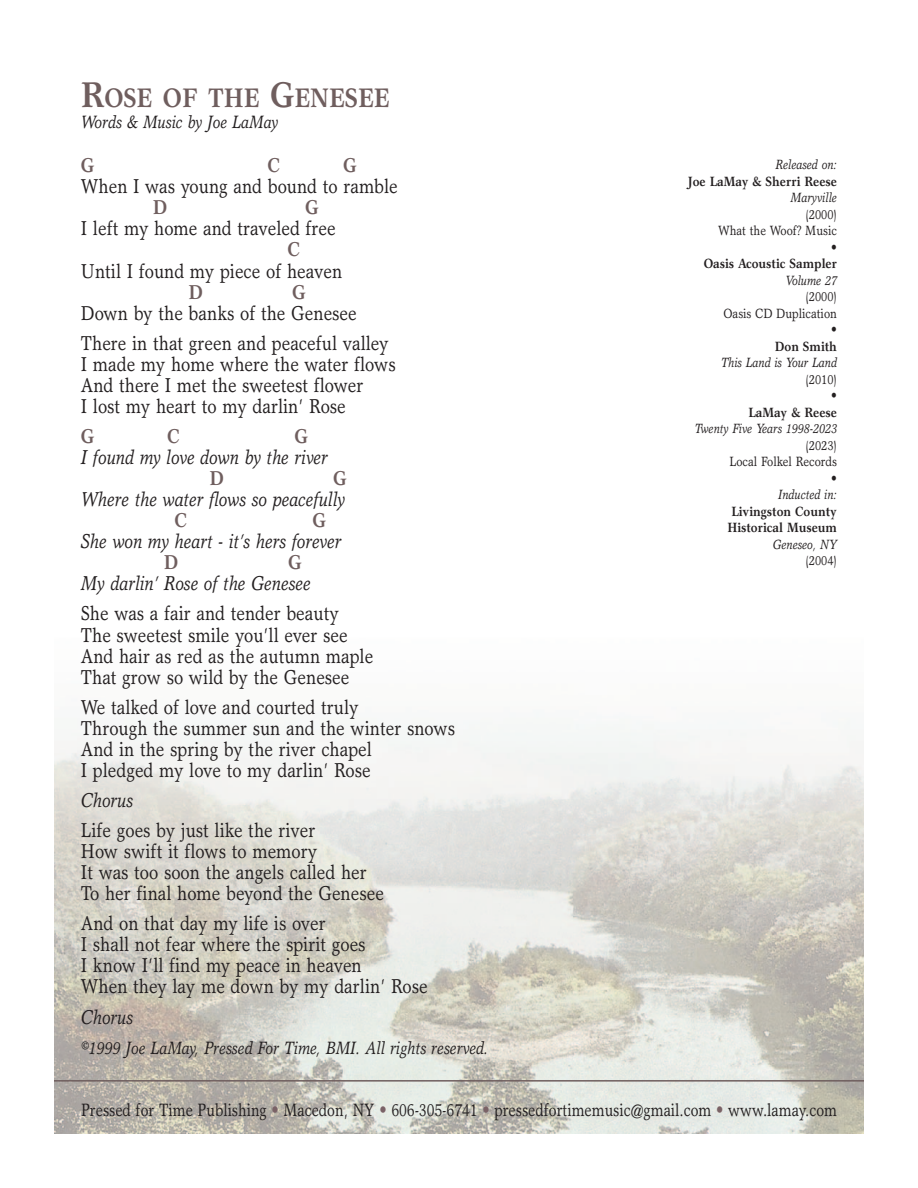
<style>
.page{position:relative;width:918px;height:1188px;background:#fff}
.page>*{position:absolute;margin:0;border:0;box-sizing:border-box;transform-origin:0 0}
.t1{font:700 27px "Garth Graphic";color:#6f5e5e;scale:.85 1}
.t2{font:20.25px/21px "Garth Graphic";color:#231f20;scale:.85 1}
.t3{font:italic 20.25px "Garth Graphic";color:#231f20;scale:.85 1}
.t4{font:700 20.25px "Garth Graphic";color:#6f5e5e;scale:.85 1}
.t5{font:18px "Garth Graphic";color:#231f20;scale:.8 1}
.t6{font:italic 18px "Garth Graphic";color:#231f20;scale:.85 1}
.t7{font:italic 13.5px "Garth Graphic";color:#231f20;scale:.85 1}
.t8{font:700 13.5px/16.5px "Garth Graphic";color:#231f20;scale:.85 1}
.t9{font:13.5px/16.5px "Garth Graphic";color:#231f20;text-align:right;scale:.85 1}
.s1{font-size:36px}
.s2{color:#7a6266}
</style>
<div class="page">
<img style="left:54px;top:722px;width:810px;height:412px">
<hr style="left:54px;top:1080px;width:810px;height:2px;background:#6f5e5e">
<h1 class="t1" style="left:81px;top:87px;width:365px"><span class="s1">R</span>OSE OF THE <span class="s1">G</span>ENESEE</h1>
<p class="t6" style="left:81px;top:115px;width:233px">Words &amp; Music by Joe LaMay</p>
<p class="t4" style="left:81px;top:158px;width:18px">G</p>
<p class="t4" style="left:268px;top:158px;width:17px">C</p>
<p class="t4" style="left:343px;top:158px;width:18px">G</p>
<p class="t2" style="left:81px;top:178px;width:374px">When I was young and bound to ramble</p>
<p class="t4" style="left:153px;top:200px;width:18px">D</p>
<p class="t4" style="left:305px;top:200px;width:18px">G</p>
<p class="t2" style="left:81px;top:220px;width:301px">I left my home and traveled free</p>
<p class="t4" style="left:287px;top:242px;width:17px">C</p>
<p class="t2" style="left:81px;top:262px;width:309px">Until I found my piece of heaven</p>
<p class="t4" style="left:188px;top:284px;width:18px">D</p>
<p class="t4" style="left:292px;top:284px;width:18px">G</p>
<p class="t2" style="left:81px;top:300px;width:364px;line-height:30.2px">Down by the banks of the Genesee<br>There in that green and peaceful valley</p>
<p class="t2" style="left:81px;top:355px;width:372px">I made my home where the water flows<br>And there I met the sweetest flower<br>I lost my heart to my darlin’ Rose</p>
<p class="t4" style="left:81px;top:428px;width:18px">G</p>
<p class="t4" style="left:167px;top:428px;width:17px">C</p>
<p class="t4" style="left:294px;top:428px;width:18px">G</p>
<p class="t3" style="left:81px;top:449px;width:292px">I found my love down by the river</p>
<p class="t4" style="left:210px;top:471px;width:18px">D</p>
<p class="t4" style="left:333px;top:471px;width:18px">G</p>
<p class="t3" style="left:81px;top:492px;width:312px">Where the water flows so peacefully</p>
<p class="t4" style="left:174px;top:513px;width:17px">C</p>
<p class="t4" style="left:312px;top:513px;width:18px">G</p>
<p class="t3" style="left:81px;top:534px;width:308px">She won my heart - it’s hers forever</p>
<p class="t4" style="left:164px;top:555px;width:18px">D</p>
<p class="t4" style="left:288px;top:555px;width:18px">G</p>
<p class="t3" style="left:81px;top:576px;width:272px">My darlin’ Rose of the Genesee</p>
<p class="t2" style="left:81px;top:605px;width:345px">She was a fair and tender beauty<br>The sweetest smile you’ll ever see<br>And hair as red as the autumn maple<br>That grow so wild by the Genesee</p>
<p class="t2" style="left:81px;top:698px;width:442px">We talked of love and courted truly<br>Through the summer sun and the winter snows And in the spring by the river chapel<br>I pledged my love to my darlin’ Rose</p>
<p class="t3" style="left:81px;top:792px;width:63px">Chorus</p>
<p class="t2" style="left:81px;top:822px;width:358px">Life goes by just like the river<br>How swift it flows to memory<br>It was too soon the angels called her<br>To her final home beyond the Genesee</p>
<p class="t2" style="left:81px;top:915px;width:409px">And on that day my life is over<br>I shall not fear where the spirit goes<br>I know I’ll find my peace in heaven<br>When they lay me down by my darlin’ Rose</p>
<p class="t3" style="left:81px;top:1009px;width:63px">Chorus</p>
<p class="t6" style="left:81px;top:1041px;width:481px">©1999 Joe LaMay, Pressed For Time, BMI. All rights reserved.</p>
<p class="t7" style="left:775px;top:159px;width:74px">Released on:</p>
<p class="t8" style="left:688px;top:174px;width:177px">Joe LaMay &amp; Sherri Reese</p>
<p class="t7" style="left:791px;top:192px;width:56px">Maryville</p>
<p class="t9" style="left:718px;top:207px;width:141px">(2000)<br>What the Woof? Music •</p>
<p class="t8" style="left:704px;top:257px;width:158px">Oasis Acoustic Sampler</p>
<p class="t7" style="left:785px;top:275px;width:62px">Volume 27</p>
<p class="t9" style="left:723px;top:290px;width:135px">(2000)<br>Oasis CD Duplication •</p>
<p class="t8" style="left:775px;top:339px;width:74px">Don Smith</p>
<p class="t7" style="left:721px;top:357px;width:138px">This Land is Your Land</p>
<p class="t9" style="left:806px;top:372px;width:38px">(2010) •</p>
<p class="t8" style="left:748px;top:405px;width:106px">LaMay &amp; Reese</p>
<p class="t7" style="left:695px;top:423px;width:169px">Twenty Five Years 1998-2023</p>
<p class="t9" style="left:729px;top:438px;width:128px">(2023)<br>Local Folkel Records •</p>
<p class="t7" style="left:778px;top:489px;width:71px">Inducted in:</p>
<p class="t8" style="left:727px;top:504px;width:130px">Livingston County<br>Historical Museum</p>
<p class="t7" style="left:773px;top:539px;width:77px">Geneseo, NY</p>
<p class="t9" style="left:806px;top:554px;width:38px">(2004)</p>
<p class="t5" style="left:81px;top:1103px;width:947px">Pressed for Time Publishing <span class="s2">•</span> Macedon, NY <span class="s2">•</span> 606-305-6741 <span class="s2">•</span> pressedfortimemusic@gmail.com <span class="s2">•</span> www.lamay.com</p>
</div>
